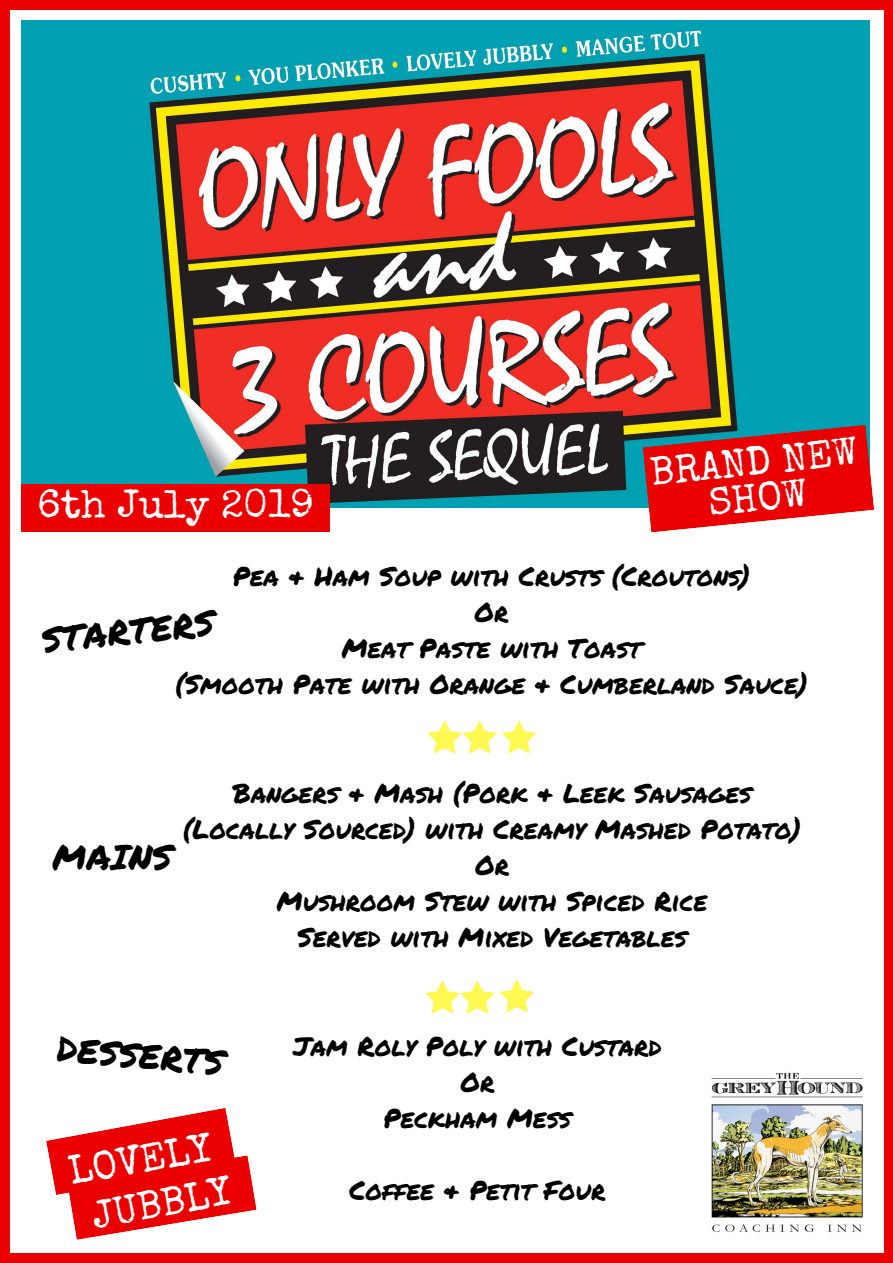
<style>
.page{position:relative;width:893px;height:1263px;background:#fff}
.page>*{position:absolute;margin:0;border:0;box-sizing:border-box;transform-origin:0 0}
.t1{font:39.75px/36px "Special Elite";color:#fff;text-align:center}
.t2{font:34.8px "Permanent Marker";color:#000}
.t3{font:26.55px/36px "Permanent Marker";color:#000;text-align:center}
</style>
<div class="page">
<img style="left:21px;top:20px;width:848px;height:488px">
<div style="left:884px;top:1254px;width:9px;height:9px;background:#ea0000"></div>
<div style="left:0;top:9px;width:10px;height:1246px;background:#ea0000"></div>
<div style="left:0;top:1254px;width:10px;height:9px;background:#ea0000"></div>
<div style="left:884px;top:9px;width:9px;height:1246px;background:#ea0000"></div>
<div style="left:9px;top:1254px;width:877px;height:9px;background:#ea0000"></div>
<div style="left:884px;top:0;width:9px;height:10px;background:#ea0000"></div>
<div style="left:0;top:0;width:10px;height:10px;background:#ea0000"></div>
<div style="left:9px;top:0;width:877px;height:10px;background:#ea0000"></div>
<div style="left:21px;top:484px;width:309px;height:47px;background:#ea0000"></div>
<img style="left:711px;top:1072px;width:152px;height:160px">
<svg style="left:46px;top:1108px;width:211px;height:132px"></svg>
<svg style="left:643px;top:425px;width:231px;height:107px;background:#d62d2b"></svg>
<svg style="left:428px;top:721px;width:108px;height:32px"></svg>
<svg style="left:500px;top:980px;width:34px;height:32px"></svg>
<svg style="left:426px;top:981px;width:68px;height:32px"></svg>
<h1 class="t1" style="left:38px;top:490px;width:278px">6th July 2019</h1>
<h1 class="t1" style="left:649px;top:459px;width:210px;rotate:-6deg">BRAND NEW<br>SHOW</h1>
<p class="t3" style="left:175px;top:557px;width:634px">Pea &amp; Ham Soup with Crusts (Croutons)<br>Or<br>Meat Paste with Toast<br>(Smooth Pate with Orange &amp; Cumberland Sauce)</p>
<h2 class="t2" style="left:39px;top:615px;width:175px;rotate:-6deg">STARTERS</h2>
<p class="t3" style="left:183px;top:774px;width:620px">Bangers &amp; Mash (Pork &amp; Leek Sausages (Locally Sourced) with Creamy Mashed Potato)<br>Or<br>Mushroom Stew with Spiced Rice<br>Served with Mixed Vegetables</p>
<h2 class="t2" style="left:53px;top:832px;width:121px">MAINS</h2>
<h2 class="t2" style="left:59px;top:1023px;width:169px;rotate:5deg">DESSERTS</h2>
<h1 class="t1" style="left:67px;top:1159px;width:146px;rotate:-10deg">LOVELY</h1>
<h1 class="t1" style="left:90px;top:1202px;width:142px;rotate:-10deg">JUBBLY</h1>
<p class="t3" style="left:293px;top:1028px;width:370px">Jam Roly Poly with Custard<br>Or<br>Peckham Mess</p>
<p class="t3" style="left:349px;top:1172px;width:257px">Coffee &amp; Petit Four</p>
</div>
